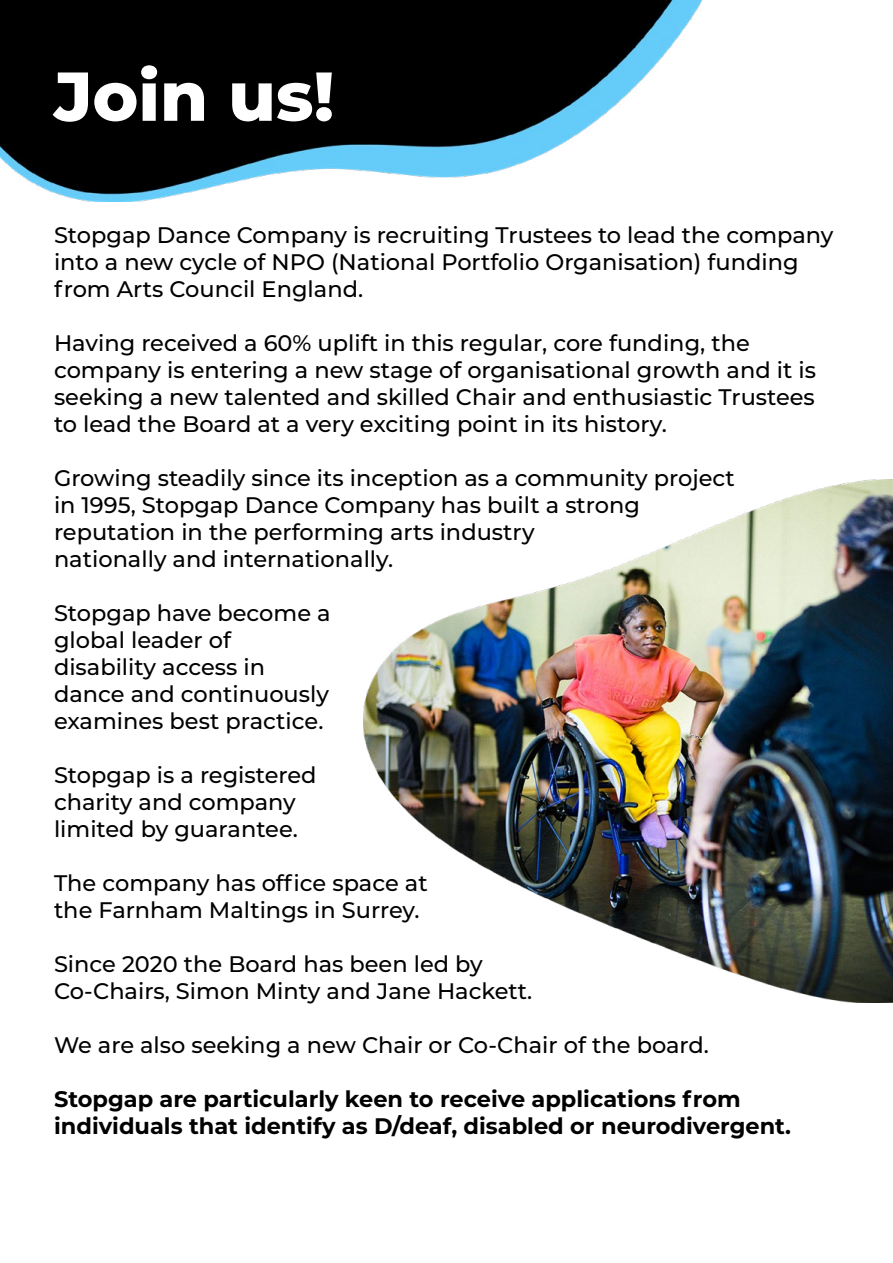
<style>
.page{position:relative;width:893px;height:1263px;background:#fff}
.page>*{position:absolute;margin:0;border:0;box-sizing:border-box;transform-origin:0 0}
.t1{font:800 69px "Montserrat";color:#fff}
.t2{font:500 22.5px/27px "Montserrat";color:#000}
.t3{font:700 22.5px/27px "Montserrat";color:#000}
</style>
<div class="page">
<img style="left:0;top:0;width:703px;height:201px">
<img style="left:364px;top:480px;width:529px;height:522px">
<h1 class="t1" style="left:54px;top:46px;width:282px">Join us!</h1>
<p class="t2" style="left:54px;top:220px;width:781px">Stopgap Dance Company is recruiting Trustees to lead the company into a new cycle of NPO (National Portfolio Organisation) funding from Arts Council England.</p>
<p class="t2" style="left:54px;top:328px;width:763px">Having received a 60% uplift in this regular, core funding, the company is entering a new stage of organisational growth and it is seeking a new talented and skilled Chair and enthusiastic Trustees to lead the Board at a very exciting point in its history.</p>
<p class="t2" style="left:54px;top:463px;width:682px">Growing steadily since its inception as a community project in 1995, Stopgap Dance Company has built a strong reputation in the performing arts industry<br>nationally and internationally.</p>
<p class="t2" style="left:54px;top:598px;width:278px">Stopgap have become a global leader of disability access in dance and continuously examines best practice.</p>
<p class="t2" style="left:54px;top:760px;width:264px">Stopgap is a registered charity and company limited by guarantee.</p>
<p class="t2" style="left:54px;top:868px;width:375px">The company has office space at the Farnham Maltings in Surrey.</p>
<p class="t2" style="left:54px;top:949px;width:480px">Since 2020 the Board has been led by<br>Co-Chairs, Simon Minty and Jane Hackett.</p>
<p class="t2" style="left:54px;top:1030px;width:656px">We are also seeking a new Chair or Co-Chair of the board.</p>
<p class="t3" style="left:54px;top:1084px;width:739px">Stopgap are particularly keen to receive applications from individuals that identify as D/deaf, disabled or neurodivergent.</p>
</div>
